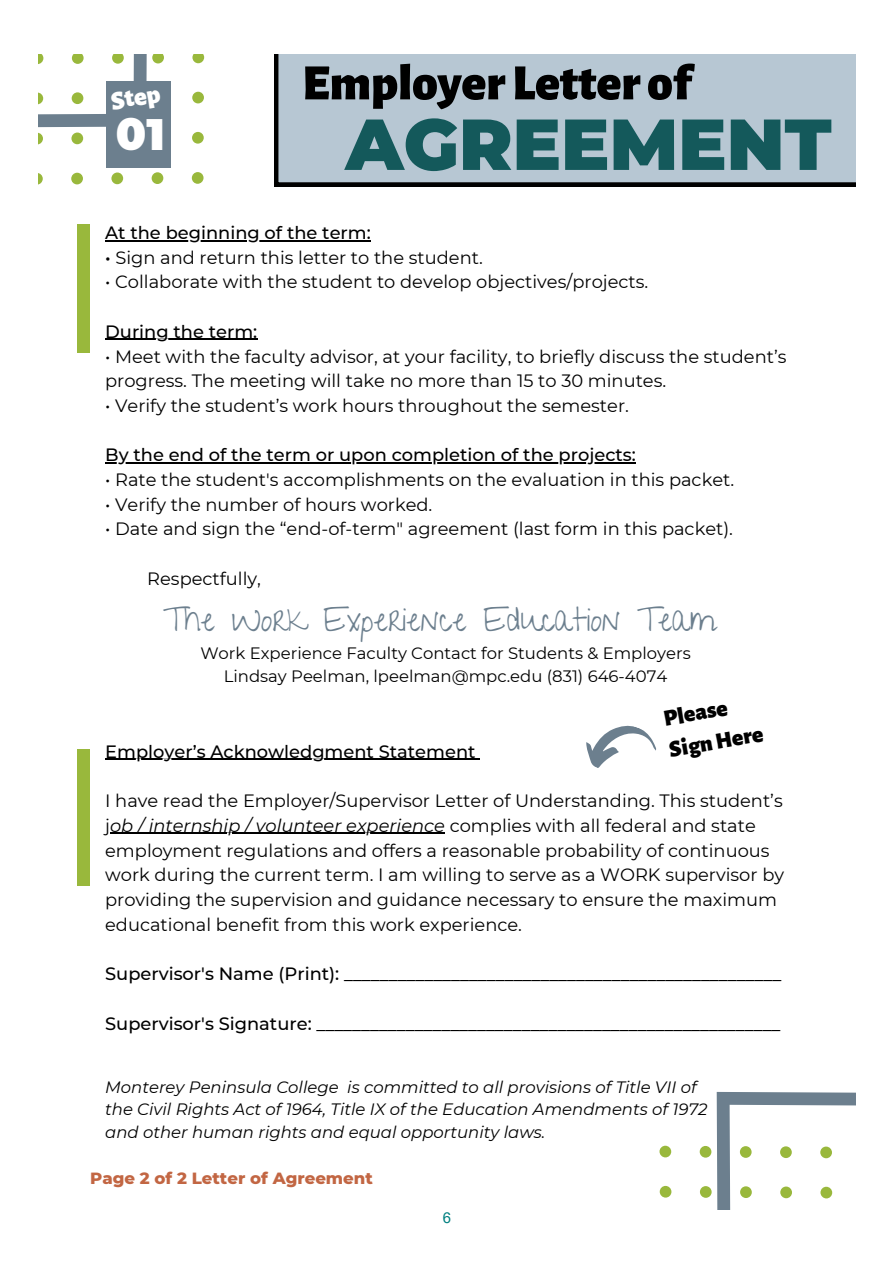
<style>
.page{position:relative;width:894px;height:1264px;background:#fff}
.page>*{position:absolute;margin:0;border:0;box-sizing:border-box;transform-origin:0 0}
.t1{font:900 72px "Montserrat";color:#14595b}
.t2{font:900 50.85px "Alegreya Sans";color:#000}
.t3{font:900 43.95px "Montserrat";color:#fff}
.t4{font:33px "Give You Glory";color:#6c7f8e}
.t5{font:900 26.1px "Alegreya Sans";color:#fff}
.t6{font:900 23.4px/32px "Alegreya Sans";color:#000}
.t7{font:17.85px/24.8px "Montserrat";color:#000}
.t8{font:500 17.85px "Montserrat";color:#000}
.t9{font:italic 16.5px/22.6px "Montserrat";color:#000}
.t10{font:16.5px "Montserrat";color:#000}
.t11{font:800 16.5px "Montserrat";color:#c26643}
.t12{font:15px "Arial";color:#008080}
.s1{font-weight:500}
.s2{font-style:italic}
</style>
<div class="page">
<div style="left:274px;top:54px;width:581px;height:132px;background:#b7c7d3"></div>
<div style="left:78px;top:224px;width:12px;height:128px;background:#99b83c"></div>
<div style="left:78px;top:748px;width:12px;height:137px;background:#99b83c"></div>
<hr style="left:105px;top:240px;width:266px;height:1px;background:#000">
<hr style="left:105px;top:339px;width:152px;height:1px;background:#000">
<hr style="left:105px;top:462px;width:530px;height:1px;background:#000">
<hr style="left:105px;top:758px;width:370px;height:1px;background:#000">
<hr style="left:110px;top:833px;width:335px;height:1px;background:#000">
<svg style="left:659px;top:1091px;width:196px;height:118px"></svg>
<div style="left:659px;top:1185px;width:12px;height:12px;background:#99b83c;border-radius:50%"></div>
<div style="left:699px;top:1186px;width:12px;height:11px;background:#99b83c;border-radius:50%"></div>
<div style="left:739px;top:1186px;width:12px;height:11px;background:#99b83c;border-radius:50%"></div>
<div style="left:780px;top:1186px;width:11px;height:12px;background:#99b83c;border-radius:50%"></div>
<div style="left:820px;top:1186px;width:12px;height:12px;background:#99b83c;border-radius:50%"></div>
<div style="left:659px;top:1145px;width:12px;height:12px;background:#99b83c;border-radius:50%"></div>
<div style="left:699px;top:1145px;width:12px;height:12px;background:#99b83c;border-radius:50%"></div>
<div style="left:739px;top:1146px;width:12px;height:11px;background:#99b83c;border-radius:50%"></div>
<svg style="left:779px;top:1146px;width:12px;height:12px"></svg>
<div style="left:820px;top:1146px;width:11px;height:12px;background:#99b83c;border-radius:50%"></div>
<svg style="left:586px;top:725px;width:70px;height:43px"></svg>
<svg style="left:38px;top:54px;width:167px;height:131px"></svg>
<div style="left:106px;top:81px;width:64px;height:86px;background:#6c7f8e"></div>
<p class="t5" style="left:109px;top:89px;width:51px;rotate:-10deg">Step</p>
<p class="t3" style="left:116px;top:108px;width:50px">01</p>
<h4 class="t2" style="left:302px;top:59px;width:390px">Employer Letter of</h4>
<p class="t1" style="left:345px;top:100px;width:487px">AGREEMENT</p>
<p class="t8" style="left:105px;top:222px;width:267px">At the beginning of the term:</p>
<h2 class="t7" style="left:105px;top:245px;width:379px"><span class="s1">•</span> Sign and return this letter to the student.</h2>
<h1 class="t7" style="left:105px;top:270px;width:544px">• Collaborate with the student to develop objectives/projects.</h1>
<p class="t8" style="left:105px;top:320px;width:154px">During the term:</p>
<p class="t7" style="left:105px;top:344px;width:682px">• Meet with the faculty advisor, at your facility, to briefly discuss the student’s progress. The meeting will take no more than 15 to 30 minutes.</p>
<p class="t7" style="left:105px;top:393px;width:525px">• Verify the student’s work hours throughout the semester.</p>
<p class="t8" style="left:105px;top:444px;width:532px">By the end of the term or upon completion of the projects:</p>
<p class="t7" style="left:105px;top:467px;width:630px">• Rate the student's accomplishments on the evaluation in this packet.</p>
<p class="t7" style="left:105px;top:492px;width:328px">• Verify the number of hours worked.</p>
<p class="t7" style="left:105px;top:516px;width:629px">• Date and sign the “end-of-term" agreement (last form in this packet).</p>
<p class="t7" style="left:147px;top:566px;width:115px">Respectfully,</p>
<h6 class="t4" style="left:163px;top:600px;width:556px">The Work Experience Education Team</h6>
<h6 class="t10" style="left:200px;top:643px;width:491px">Work Experience Faculty Contact for Students &amp; Employers</h6>
<p class="t10" style="left:224px;top:665px;width:445px">Lindsay Peelman, lpeelman@mpc.edu (831) 646-4074</p>
<p class="t6" style="left:661px;top:703px;width:97px;rotate:-10deg">Please<br>Sign Here</p>
<p class="t8" style="left:105px;top:740px;width:372px">Employer’s Acknowledgment Statement</p>
<p class="t7" style="left:105px;top:788px;width:679px">I have read the Employer/Supervisor Letter of Understanding. This student’s j<span class="s2">ob / internship / volunteer experience</span> complies with all federal and state</p>
<p class="t7" style="left:105px;top:837px;width:680px">employment regulations and offers a reasonable probability of continuous work during the current term. I am willing to serve as a WORK supervisor by providing the supervision and guidance necessary to ensure the maximum educational benefit from this work experience.</p>
<p class="t8" style="left:105px;top:962px;width:677px">Supervisor's Name (Print): _________________________________________________</p>
<p class="t8" style="left:105px;top:1012px;width:676px">Supervisor's Signature: ____________________________________________________</p>
<h6 class="t9" style="left:105px;top:1075px;width:603px">Monterey Peninsula College is committed to all provisions of Title VII of the Civil Rights Act of 1964, Title IX of the Education Amendments of 1972 and other human rights and equal opportunity laws.</h6>
<h3 class="t11" style="left:90px;top:1167px;width:284px">Page 2 of 2 Letter of Agreement</h3>
<p class="t12" style="left:442px;top:1207px;width:10px">6</p>
</div>
